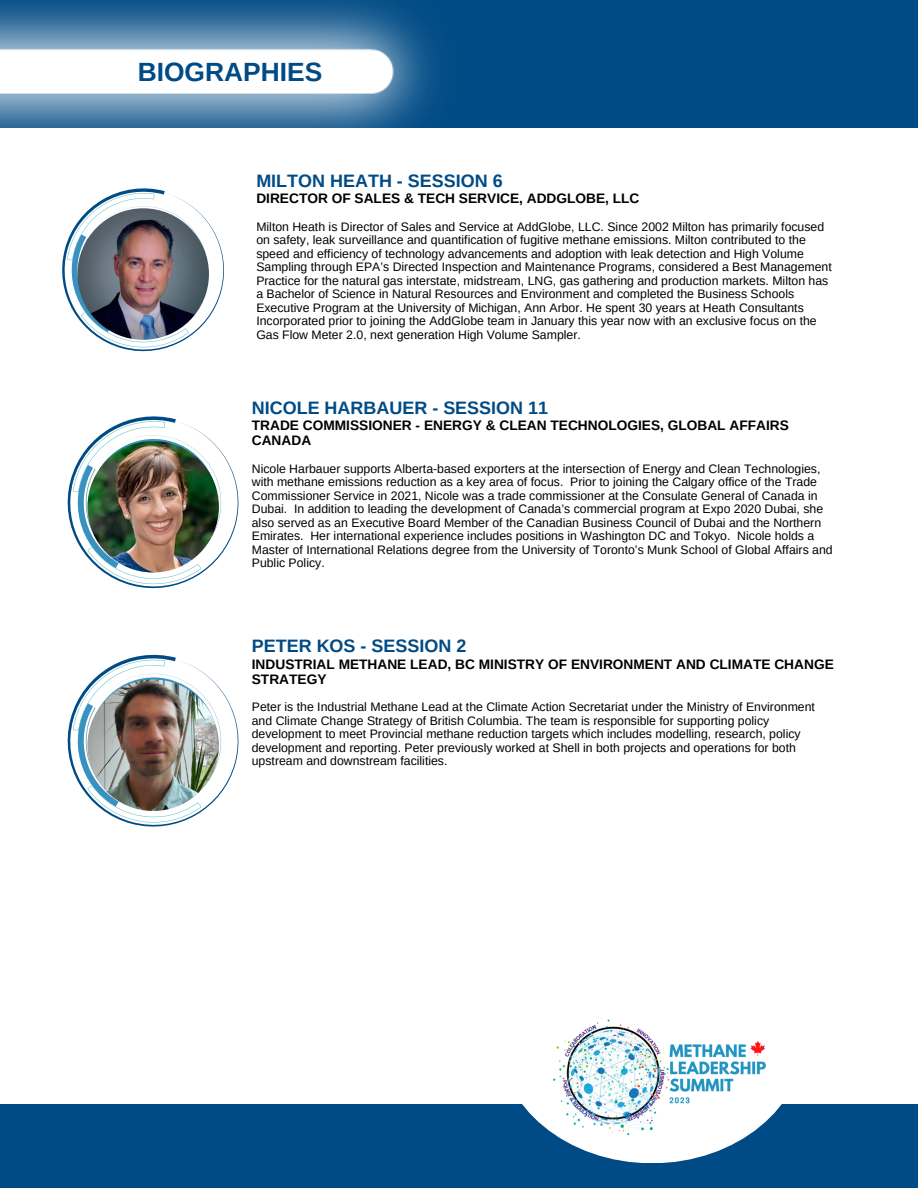
<style>
.page{position:relative;width:918px;height:1188px;background:#004b85}
.page>*{position:absolute;margin:0;border:0;box-sizing:border-box;transform-origin:0 0}
.t1{font:700 26.4px "Arimo";color:#004b85}
.t2{font:700 18px "Arimo";color:#004b85}
.t3{font:700 13.65px/15px "Arimo";color:#000}
.t4{font:12.3px/13.5px "Arimo";color:#000}
</style>
<div class="page">
<div style="left:0;top:129px;width:918px;height:975px;background:#fff"></div>
<img style="left:0;top:0;width:459px;height:129px">
<img style="left:549px;top:1019px;width:232px;height:144px">
<svg style="left:67px;top:654px;width:172px;height:173px"></svg>
<img style="left:87px;top:679px;width:132px;height:132px;border-radius:50%">
<svg style="left:62px;top:188px;width:162px;height:164px"></svg>
<img style="left:77px;top:208px;width:132px;height:132px;border-radius:50%">
<svg style="left:67px;top:416px;width:172px;height:173px"></svg>
<img style="left:87px;top:441px;width:132px;height:132px;border-radius:50%">
<p class="t1" style="left:138px;top:57px;width:186px">BIOGRAPHIES</p>
<p class="t2" style="left:256px;top:170px;width:248px">MILTON HEATH - SESSION 6</p>
<p class="t3" style="left:256px;top:191px;width:385px">DIRECTOR OF SALES &amp; TECH SERVICE, ADDGLOBE, LLC</p>
<p class="t4" style="left:256px;top:220px;width:577px">Milton Heath is Director of Sales and Service at AddGlobe, LLC. Since 2002 Milton has primarily focused on safety, leak surveillance and quantification of fugitive methane emissions. Milton contributed to the speed and efficiency of technology advancements and adoption with leak detection and High Volume Sampling through EPA’s Directed Inspection and Maintenance Programs, considered a Best Management Practice for the natural gas interstate, midstream, LNG, gas gathering and production markets. Milton has a Bachelor of Science in Natural Resources and Environment and completed the Business Schools Executive Program at the University of Michigan, Ann Arbor. He spent 30 years at Heath Consultants Incorporated prior to joining the AddGlobe team in January this year now with an exclusive focus on the Gas Flow Meter 2.0, next generation High Volume Sampler.</p>
<p class="t2" style="left:252px;top:397px;width:298px">NICOLE HARBAUER - SESSION 11</p>
<p class="t3" style="left:252px;top:418px;width:539px">TRADE COMMISSIONER - ENERGY &amp; CLEAN TECHNOLOGIES, GLOBAL AFFAIRS<br>CANADA</p>
<p class="t4" style="left:252px;top:462px;width:582px">Nicole Harbauer supports Alberta-based exporters at the intersection of Energy and Clean Technologies, with methane emissions reduction as a key area of focus. Prior to joining the Calgary office of the Trade Commissioner Service in 2021, Nicole was a trade commissioner at the Consulate General of Canada in Dubai. In addition to leading the development of Canada’s commercial program at Expo 2020 Dubai, she also served as an Executive Board Member of the Canadian Business Council of Dubai and the Northern Emirates. Her international experience includes positions in Washington DC and Tokyo. Nicole holds a Master of International Relations degree from the University of Toronto’s Munk School of Global Affairs and Public Policy.</p>
<p class="t2" style="left:252px;top:636px;width:216px">PETER KOS - SESSION 2</p>
<p class="t3" style="left:252px;top:656px;width:584px">INDUSTRIAL METHANE LEAD, BC MINISTRY OF ENVIRONMENT AND CLIMATE CHANGE<br>STRATEGY</p>
<p class="t4" style="left:252px;top:700px;width:565px">Peter is the Industrial Methane Lead at the Climate Action Secretariat under the Ministry of Environment and Climate Change Strategy of British Columbia. The team is responsible for supporting policy development to meet Provincial methane reduction targets which includes modelling, research, policy development and reporting. Peter previously worked at Shell in both projects and operations for both upstream and downstream facilities.</p>
</div>
